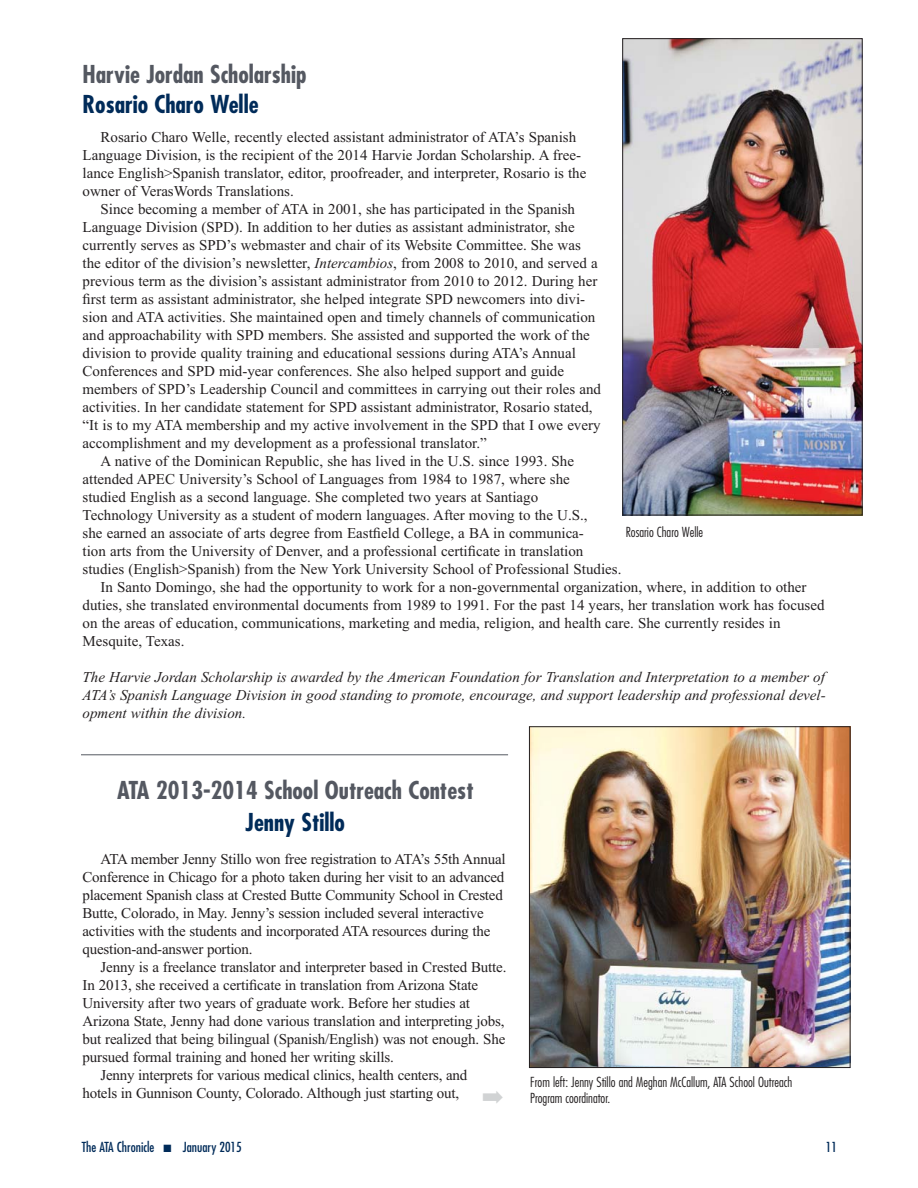
<style>
.page{position:relative;width:918px;height:1188px;background:#fff}
.page>*{position:absolute;margin:0;border:0;box-sizing:border-box;transform-origin:0 0}
.t1{font:700 condensed 24px "Futura";color:#545861}
.t2{font:700 condensed 24px "Futura";color:#002b59}
.t3{font:15px/18px "Times New Roman";color:#231f20}
.t4{font:italic 15px/18px "Times New Roman";color:#231f20;text-align:justify}
.t5{font:300 condensed 13.5px/16.5px "Futura";color:#231f20}
.t6{font:condensed 13.5px "Futura";color:#002b59}
.s1{font-style:italic}
</style>
<div class="page">
<img style="left:624px;top:40px;width:237px;height:473px">
<div style="left:622px;top:38px;width:241px;height:477px;border:1px solid #231f20"></div>
<img style="left:531px;top:728px;width:317px;height:338px">
<div style="left:529px;top:726px;width:321px;height:342px;border:1px solid #231f20"></div>
<hr style="left:81px;top:754px;width:427px;height:1px;background:#545861">
<h1 class="t1" style="left:83px;top:58px;width:225px">Harvie Jordan Scholarship</h1>
<h1 class="t2" style="left:83px;top:89px;width:178px">Rosario Charo Welle</h1>
<p class="t3" style="left:83px;top:127px;width:505px;text-indent:18px">Rosario Charo Welle, recently elected assistant administrator of ATA’s Spanish Language Division, is the recipient of the 2014 Harvie Jordan Scholarship. A free&shy;lance English&gt;Spanish translator, editor, proofreader, and interpreter, Rosario is the owner of VerasWords Translations.</p>
<p class="t3" style="left:101px;top:199px;width:476px">Since becoming a member of ATA in 2001, she has participated in the Spanish</p>
<p class="t3" style="left:83px;top:217px;width:494px">Language Division (SPD). In addition to her duties as assistant administrator, she</p>
<p class="t3" style="left:83px;top:235px;width:500px">currently serves as SPD’s webmaster and chair of its Website Committee. She was</p>
<p class="t3" style="left:83px;top:253px;width:517px">the editor of the division’s newsletter, <span class="s1">Intercambios</span>, from 2008 to 2010, and served a</p>
<p class="t3" style="left:83px;top:271px;width:516px">previous term as the division’s assistant administrator from 2010 to 2012. During her</p>
<p class="t3" style="left:83px;top:289px;width:504px">first term as assistant administrator, she helped integrate SPD newcomers into divi-</p>
<p class="t3" style="left:83px;top:307px;width:514px">sion and ATA activities. She maintained open and timely channels of communication</p>
<p class="t3" style="left:83px;top:325px;width:509px">and approachability with SPD members. She assisted and supported the work of the</p>
<p class="t3" style="left:83px;top:343px;width:495px">division to provide quality training and educational sessions during ATA’s Annual</p>
<p class="t3" style="left:83px;top:361px;width:483px">Conferences and SPD mid-year conferences. She also helped support and guide</p>
<p class="t3" style="left:83px;top:379px;width:520px">members of SPD’s Leadership Council and committees in carrying out their roles and</p>
<p class="t3" style="left:83px;top:397px;width:512px">activities. In her candidate statement for SPD assistant administrator, Rosario stated,</p>
<p class="t3" style="left:83px;top:415px;width:520px">“It is to my ATA membership and my active involvement in the SPD that I owe every</p>
<p class="t3" style="left:83px;top:433px;width:406px">accomplishment and my development as a professional translator.”</p>
<p class="t3" style="left:101px;top:451px;width:475px">A native of the Dominican Republic, she has lived in the U.S. since 1993. She</p>
<p class="t3" style="left:83px;top:469px;width:489px">attended APEC University’s School of Languages from 1984 to 1987, where she</p>
<p class="t3" style="left:83px;top:487px;width:457px">studied English as a second language. She completed two years at Santiago</p>
<p class="t3" style="left:83px;top:505px;width:507px">Technology University as a student of modern languages. After moving to the U.S.,</p>
<p class="t3" style="left:83px;top:523px;width:503px">she earned an associate of arts degree from Eastfield College, a BA in communica-</p>
<p class="t3" style="left:83px;top:541px;width:502px">tion arts from the University of Denver, and a professional certificate in translation</p>
<p class="t3" style="left:83px;top:559px;width:540px">studies (English&gt;Spanish) from the New York University School of Professional Studies.</p>
<p class="t3" style="left:101px;top:577px;width:708px">In Santo Domingo, she had the opportunity to work for a non-governmental organization, where, in addition to other</p>
<p class="t3" style="left:83px;top:595px;width:744px">duties, she translated environmental documents from 1989 to 1991. For the past 14 years, her translation work has focused</p>
<p class="t3" style="left:83px;top:613px;width:699px">on the areas of education, communications, marketing and media, religion, and health care. She currently resides in</p>
<p class="t3" style="left:83px;top:631px;width:103px">Mesquite, Texas.</p>
<p class="t4" style="left:83px;top:667px;width:745px">The Harvie Jordan Scholarship is awarded by the American Foundation for Translation and Interpretation to a member of ATA’s Spanish Language Division in good standing to promote, encourage, and support leadership and professional devel&shy;opment within the division.</p>
<p class="t5" style="left:626px;top:524px;width:79px">Rosario Charo Welle</p>
<h1 class="t1" style="left:117px;top:775px;width:358px">ATA 2013-2014 School Outreach Contest</h1>
<h1 class="t2" style="left:246px;top:807px;width:101px">Jenny Stillo</h1>
<p class="t3" style="left:82px;top:850px;width:425px;text-indent:18px">ATA member Jenny Stillo won free registration to ATA’s 55th Annual Conference in Chicago for a photo taken during her visit to an advanced placement Spanish class at Crested Butte Community School in Crested Butte, Colorado, in May. Jenny’s session included several interactive activities with the students and incorporated ATA resources during the question-and-answer portion.</p>
<p class="t3" style="left:100px;top:958px;width:408px">Jenny is a freelance translator and interpreter based in Crested Butte.</p>
<p class="t3" style="left:82px;top:976px;width:397px">In 2013, she received a certificate in translation from Arizona State</p>
<p class="t3" style="left:82px;top:994px;width:389px">University after two years of graduate work. Before her studies at</p>
<p class="t3" style="left:82px;top:1012px;width:424px">Arizona State, Jenny had done various translation and interpreting jobs,</p>
<p class="t3" style="left:82px;top:1030px;width:424px">but realized that being bilingual (Spanish/English) was not enough. She</p>
<p class="t3" style="left:82px;top:1048px;width:313px">pursued formal training and honed her writing skills.</p>
<p class="t3" style="left:100px;top:1066px;width:368px">Jenny interprets for various medical clinics, health centers, and</p>
<p class="t3" style="left:82px;top:1084px;width:378px">hotels in Gunnison County, Colorado. Although just starting out,</p>
<p class="t5" style="left:530px;top:1073px;width:264px">From left: Jenny Stillo and Meghan McCallum, ATA School Outreach<br>Program coordinator.</p>
<p class="t6" style="left:82px;top:1139px;width:161px">The ATA Chronicle ■ January 2015</p>
<p class="t6" style="left:826px;top:1139px;width:13px">11</p>
</div>
